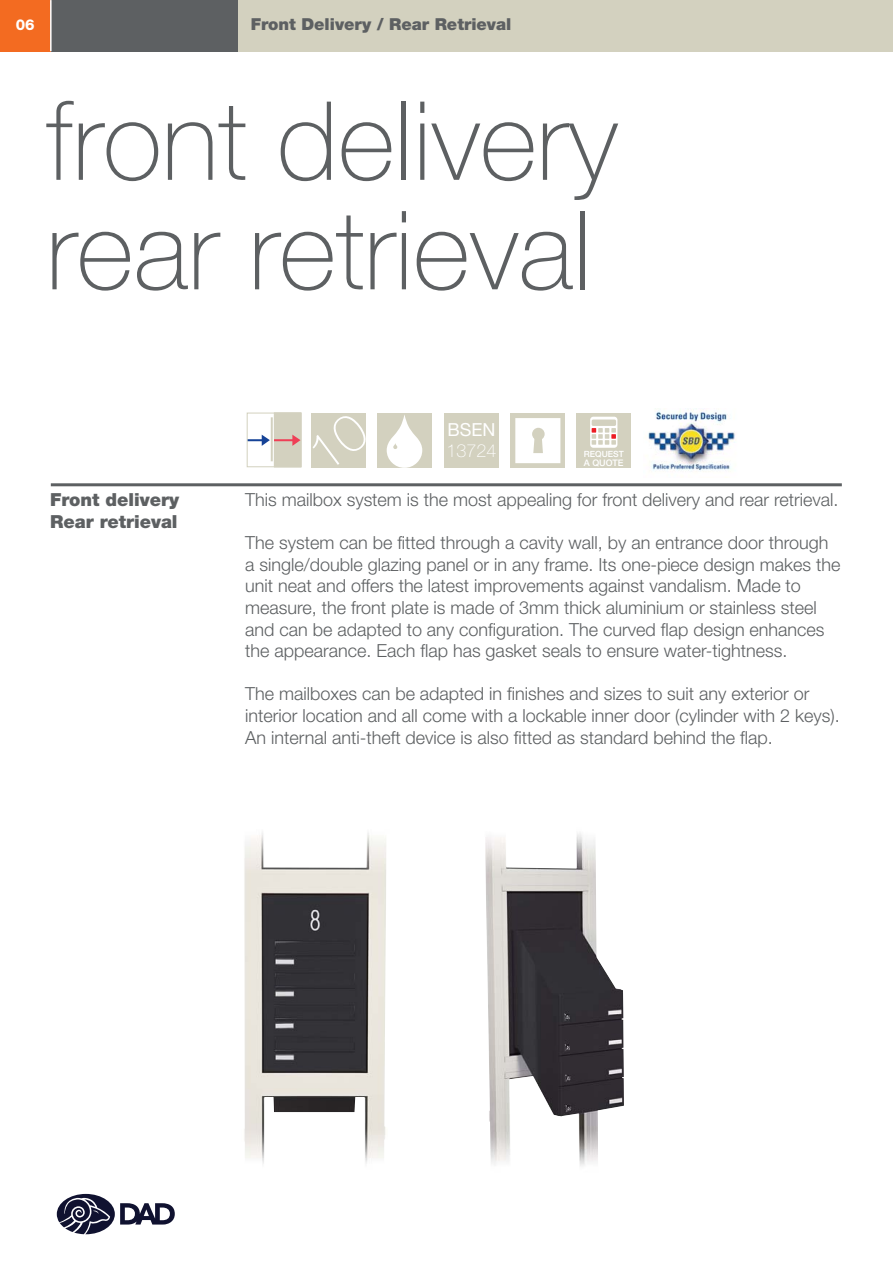
<style>
.page{position:relative;width:893px;height:1263px;background:#fff}
.page>*{position:absolute;margin:0;border:0;box-sizing:border-box;transform-origin:0 0}
.t1{font:100 109.5px/109.5px "Helvetica Neue";color:#5d6062}
.t2{font:300 18px/21.6px "Helvetica Neue";color:#5d6062}
.t3{font:900 18px/21.6px "Helvetica Neue";color:#5d6062}
.t4{font:100 18px "Helvetica Neue";color:#fff}
.t5{font:18px "Helvetica Neue";color:#fff}
.t6{font:900 16.5px "Helvetica Neue";color:#5d6062}
.t7{font:800 15px "Helvetica Neue";color:#fff}
.t8{font:500 9px "Helvetica Neue";color:#fff}
.t9{font:500 8.55px "Helvetica Neue";color:#fff}
</style>
<div class="page">
<div style="left:235px;top:0;width:657px;height:51px;background:#d3d1bf"></div>
<div style="left:0;top:0;width:238px;height:51px;background:#5d6062"></div>
<div style="left:0;top:0;width:51px;height:51px;background:#f36b21"></div>
<hr style="left:51px;top:483px;width:791px;height:3px;background:#5d6062">
<hr style="left:50px;top:0;width:2px;height:51px;background:#fff">
<svg style="left:57px;top:1194px;width:118px;height:40px"></svg>
<img style="left:244px;top:832px;width:142px;height:332px">
<img style="left:485px;top:833px;width:139px;height:333px">
<div style="left:377px;top:414px;width:55px;height:54px;background:#d3d1bf"></div>
<svg style="left:387px;top:415px;width:35px;height:53px"></svg>
<div style="left:444px;top:414px;width:55px;height:54px;background:#d3d1bf"></div>
<div style="left:510px;top:414px;width:55px;height:54px;background:#d3d1bf"></div>
<div style="left:515px;top:418px;width:45px;height:45px;background:#fff"></div>
<svg style="left:533px;top:439px;width:10px;height:14px"></svg>
<div style="left:532px;top:428px;width:13px;height:12px;background:#d3d1bf;border-radius:50%"></div>
<div style="left:576px;top:414px;width:55px;height:54px;background:#d3d1bf"></div>
<svg style="left:590px;top:417px;width:27px;height:31px"></svg>
<div style="left:592px;top:420px;width:24px;height:6px;background:#d3d1bf;border-radius:2px"></div>
<svg style="left:592px;top:428px;width:24px;height:17px"></svg>
<img style="left:648px;top:410px;width:87px;height:62px">
<div style="left:247px;top:413px;width:54px;height:54px;border:1px solid #d3d1bf"></div>
<div style="left:275px;top:414px;width:25px;height:52px;background:#d3d1bf"></div>
<div style="left:274px;top:413px;width:27px;height:54px;border:1px solid #d3d1bf"></div>
<svg style="left:248px;top:435px;width:22px;height:11px"></svg>
<hr style="left:274px;top:439px;width:21px;height:2px;background:#ef3f56">
<svg style="left:292px;top:435px;width:8px;height:11px"></svg>
<hr style="left:271px;top:417px;width:2px;height:44px;background:#d3d1bf">
<div style="left:311px;top:413px;width:55px;height:55px;background:#d3d1bf"></div>
<p class="t7" style="left:16px;top:19px;width:20px">06</p>
<p class="t6" style="left:251px;top:18px;width:262px">Front Delivery / Rear Retrieval</p>
<h1 class="t1" style="left:46px;top:97px;width:573px">front delivery rear retrieval</h1>
<p class="t3" style="left:50px;top:491px;width:131px">Front delivery<br>Rear retrieval</p>
<p class="t5" style="left:447px;top:423px;width:49px">BSEN</p>
<p class="t4" style="left:446px;top:445px;width:52px">13724</p>
<p class="t9" style="left:584px;top:451px;width:42px">REQUEST</p>
<p class="t8" style="left:584px;top:459px;width:41px">A QUOTE</p>
<p class="t2" style="left:245px;top:491px;width:595px">This mailbox system is the most appealing for front delivery and rear retrieval.</p>
<p class="t2" style="left:245px;top:534px;width:597px">The system can be fitted through a cavity wall, by an entrance door through a single/double glazing panel or in any frame. Its one-piece design makes the unit neat and offers the latest improvements against vandalism. Made to measure, the front plate is made of 3mm thick aluminium or stainless steel and can be adapted to any configuration. The curved flap design enhances the appearance. Each flap has gasket seals to ensure water-tightness.</p>
<p class="t2" style="left:245px;top:685px;width:596px">The mailboxes can be adapted in finishes and sizes to suit any exterior or interior location and all come with a lockable inner door (cylinder with 2 keys).<br>An internal anti-theft device is also fitted as standard behind the flap.</p>
</div>
